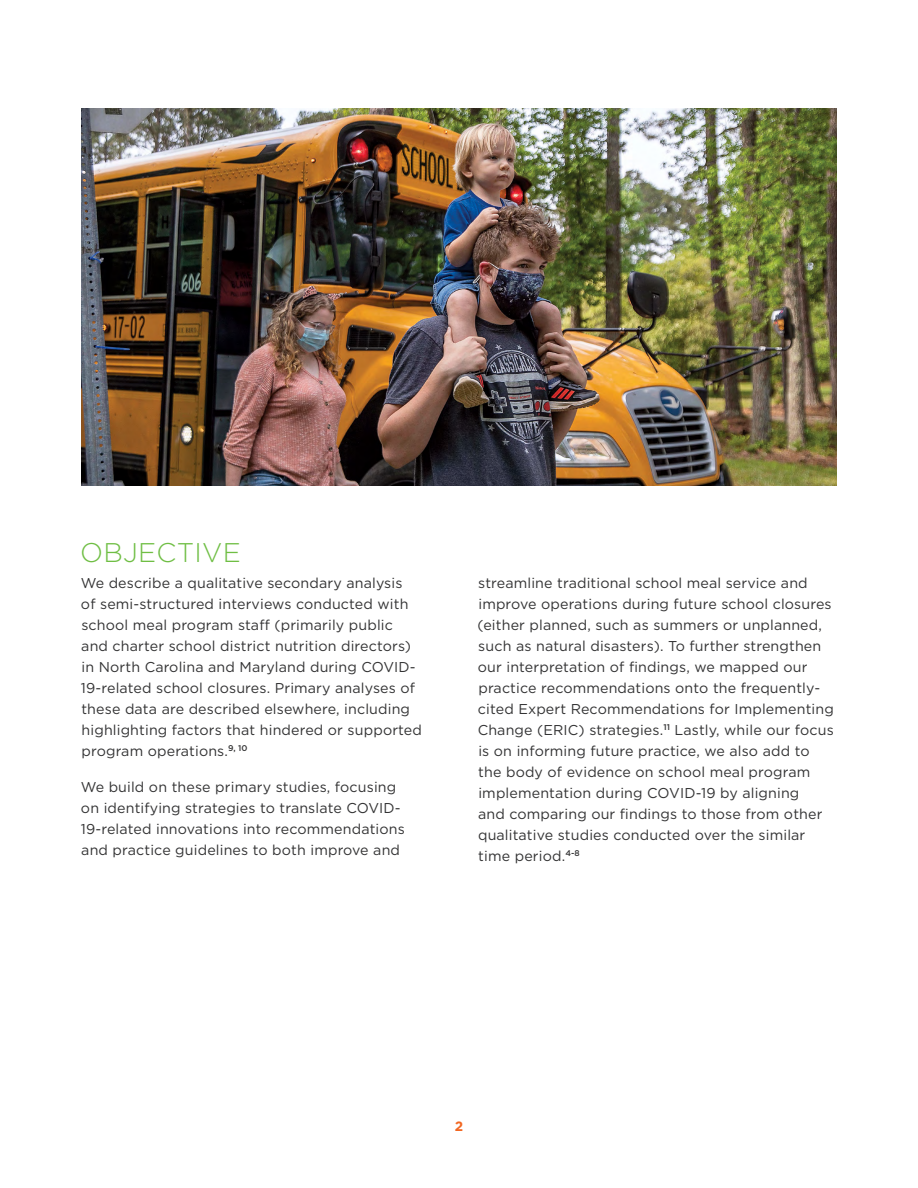
<style>
.page{position:relative;width:918px;height:1188px;background:#fff}
.page>*{position:absolute;margin:0;border:0;box-sizing:border-box;transform-origin:0 0}
.t1{font:300 27px "Gotham";letter-spacing:.01em;color:#6fbe44}
.t2{font:14.25px/21px "Gotham";letter-spacing:.01em;color:#333334}
.t3{font:700 13.5px "Gotham";color:#f26722}
</style>
<div class="page">
<img style="left:81px;top:108px;width:756px;height:378px">
<h1 class="t1" style="left:80px;top:535px;width:162px">OBJECTIVE</h1>
<p class="t2" style="left:81px;top:572px;width:343px">We describe a qualitative secondary analysis<br>of semi-structured interviews conducted with school meal program staff (primarily public and charter school district nutrition directors) in North Carolina and Maryland during COVID-19-related school closures. Primary analyses of these data are described elsewhere, including highlighting factors that hindered or supported program operations.<sup>9,</sup> <sup>10</sup></p>
<p class="t2" style="left:81px;top:776px;width:326px">We build on these primary studies, focusing on identifying strategies to translate COVID-19-related innovations into recommendations and practice guidelines to both improve and</p>
<p class="t2" style="left:477px;top:572px;width:358px">streamline traditional school meal service and improve operations during future school closures (either planned, such as summers or unplanned, such as natural disasters). To further strengthen our interpretation of findings, we mapped our practice recommendations onto the frequently&shy;cited Expert Recommendations for Implementing Change (ERIC) strategies.<sup>11</sup> Lastly, while our focus is on informing future practice, we also add to the body of evidence on school meal program implementation during COVID-19 by aligning<br>and comparing our findings to those from other qualitative studies conducted over the similar time period.<sup>4-8</sup></p>
<p class="t3" style="left:455px;top:1118px;width:10px">2</p>
</div>
